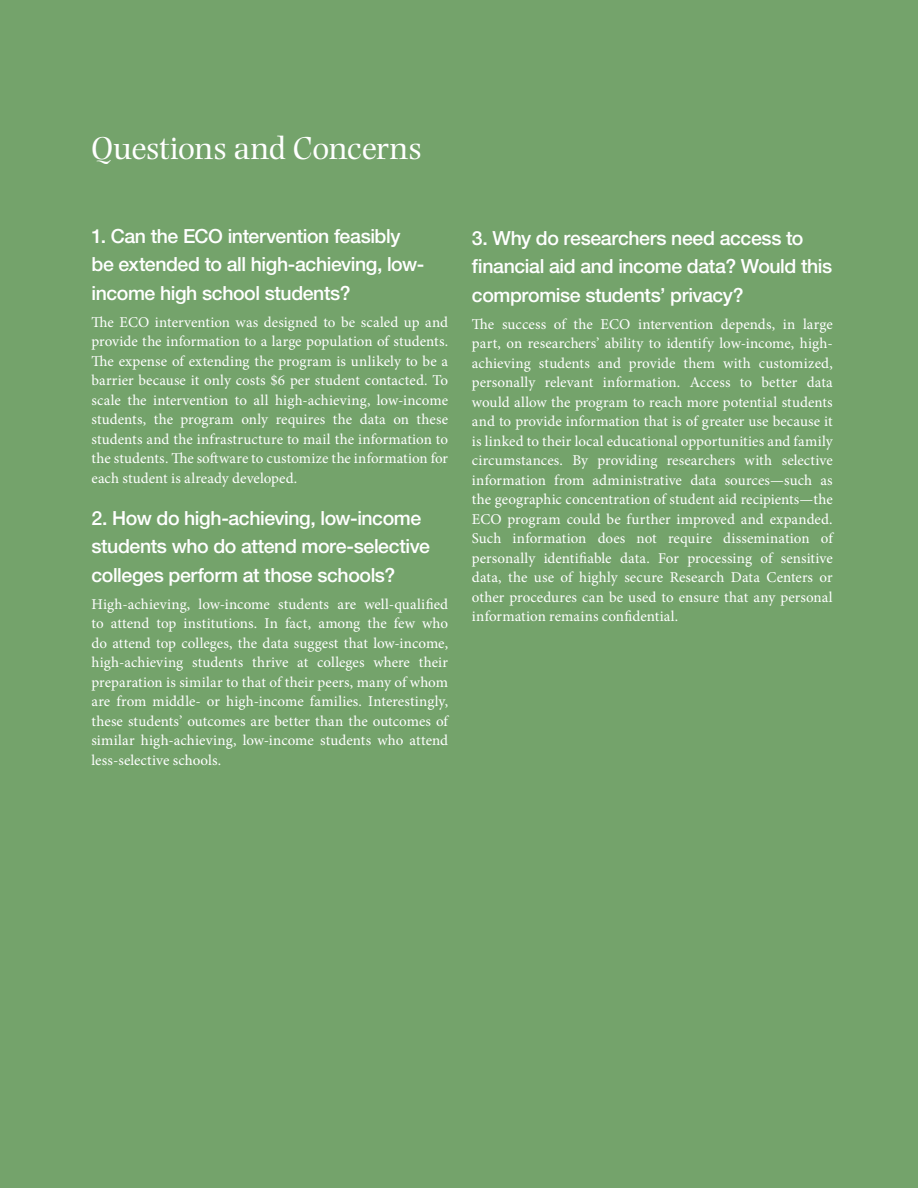
<style>
.page{position:relative;width:918px;height:1188px;background:#74a36b}
.page>*{position:absolute;margin:0;border:0;box-sizing:border-box;transform-origin:0 0}
.t1{font:33px "Photina MT Std";color:#fff}
.t2{font:500 19.5px/28.5px "Helvetica Neue";letter-spacing:-.02em;color:#fff}
.t3{font:15px/19.5px "Minion Pro";letter-spacing:.005em;color:#fff;text-align:justify}
</style>
<div class="page">
<h1 class="t1" style="left:92px;top:129px;width:332px">Questions and Concerns</h1>
<h2 class="t2" style="left:92px;top:221px;width:334px">1. Can the ECO intervention feasibly be extended to all high-achieving, low&shy;income high school students?</h2>
<p class="t3" style="left:92px;top:312px;width:358px">The ECO intervention was designed to be scaled up and provide the information to a large population of students.<br>The expense of extending the program is unlikely to be a barrier because it only costs $6 per student contacted. To scale the intervention to all high-achieving, low-income students, the program only requires the data on these students and the infrastructure to mail the information to the students. The software to customize the information for each student is already developed.</p>
<h2 class="t2" style="left:92px;top:503px;width:340px">2. How do high-achieving, low-income students who do attend more-selective colleges perform at those schools?</h2>
<p class="t3" style="left:92px;top:594px;width:358px">High-achieving, low-income students are well-qualified to attend top institutions. In fact, among the few who do attend top colleges, the data suggest that low-income, high-achieving students thrive at colleges where their preparation is similar to that of their peers, many of whom are from middle- or high-income families. Interestingly, these students’ outcomes are better than the outcomes of similar high-achieving, low-income students who attend less-selective schools.</p>
<h2 class="t2" style="left:472px;top:223px;width:362px">3. Why do researchers need access to financial aid and income data? Would this compromise students’ privacy?</h2>
<p class="t3" style="left:472px;top:314px;width:362px">The success of the ECO intervention depends, in large part, on researchers’ ability to identify low-income, high&shy;achieving students and provide them with customized, personally relevant information. Access to better data would allow the program to reach more potential students and to provide information that is of greater use because it is linked to their local educational opportunities and family circumstances. By providing researchers with selective information from administrative data sources—such as the geographic concentration of student aid recipients—the ECO program could be further improved and expanded.<br>Such information does not require dissemination of personally identifiable data. For processing of sensitive data, the use of highly secure Research Data Centers or other procedures can be used to ensure that any personal information remains confidential.</p>
</div>
